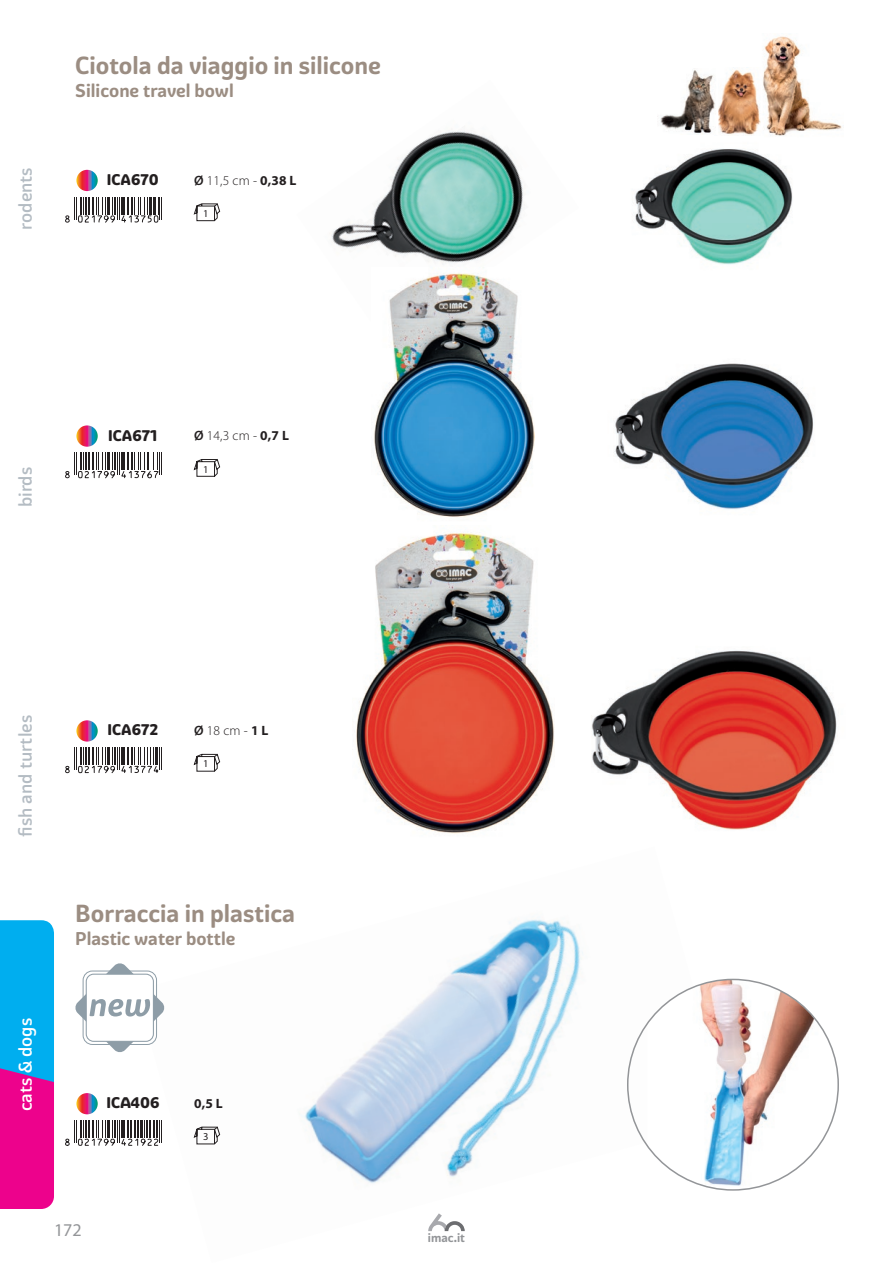
<style>
.page{position:relative;width:893px;height:1263px;background:#fff}
.page>*{position:absolute;margin:0;border:0;box-sizing:border-box;transform-origin:0 0}
.t1{font:700 24px "Graviola Soft";color:#9b8d82}
.t2{font:700 18px "Graviola Soft";color:#9b8d82}
.t3{font:500 18px "Graviola Soft";color:#b4bcc3}
.t4{font:500 18px "Graviola Soft";color:#fff}
.t5{font:18px "Myriad Pro";color:#939598}
.t6{font:800 15px "Graviola Soft";color:#231f20}
.t7{font:300 13.5px "Myriad Pro";letter-spacing:.01em;color:#231f20}
.t8{font:700 13.5px "Myriad Pro";color:#231f20}
.t9{font:700 12px "Graviola Soft";color:#939598}
.t10{font:10.5px "Myriad Pro";color:#231f20}
.s1{font-weight:600}
.s2{font-weight:700}
</style>
<div class="page">
<img style="left:718px;top:69px;width:40px;height:63px">
<img style="left:660px;top:70px;width:55px;height:62px">
<img style="left:758px;top:36px;width:84px;height:96px">
<img style="left:331px;top:129px;width:194px;height:136px">
<img style="left:374px;top:273px;width:160px;height:244px">
<img style="left:356px;top:533px;width:198px;height:301px">
<img style="left:635px;top:132px;width:158px;height:133px">
<img style="left:614px;top:363px;width:200px;height:147px">
<img style="left:592px;top:650px;width:245px;height:180px">
<svg style="left:194px;top:203px;width:26px;height:18px"></svg>
<svg style="left:76px;top:170px;width:22px;height:21px"></svg>
<svg style="left:65px;top:197px;width:97px;height:26px"></svg>
<svg style="left:194px;top:459px;width:26px;height:18px"></svg>
<svg style="left:76px;top:425px;width:22px;height:22px"></svg>
<svg style="left:65px;top:453px;width:97px;height:25px"></svg>
<svg style="left:194px;top:754px;width:26px;height:17px"></svg>
<svg style="left:76px;top:720px;width:22px;height:21px"></svg>
<svg style="left:65px;top:747px;width:97px;height:26px"></svg>
<svg style="left:76px;top:1093px;width:22px;height:21px"></svg>
<svg style="left:65px;top:1120px;width:71px;height:26px"></svg>
<img style="left:136px;top:919px;width:594px;height:313px">
<img style="left:647px;top:979px;width:172px;height:211px">
<svg style="left:75px;top:963px;width:90px;height:90px"></svg>
<div style="left:83px;top:971px;width:74px;height:74px;border:1px solid #8e9da7;border-radius:9px"></div>
<svg style="left:0;top:920px;width:54px;height:289px;background:#6e5ec1"></svg>
<svg style="left:428px;top:1213px;width:37px;height:18px"></svg>
<p class="t3" style="left:14px;top:230px;width:64px;rotate:-90deg">rodents</p>
<p class="t1" style="left:75px;top:51px;width:307px">Ciotola da viaggio in silicone</p>
<p class="t2" style="left:75px;top:79px;width:160px">Silicone travel bowl</p>
<p class="t6" style="left:107px;top:170px;width:53px">ICA670</p>
<p class="t7" style="left:194px;top:173px;width:104px"><span class="s1">Ø</span> 11,5 cm - <span class="s2">0,38 L</span></p>
<p class="t10" style="left:203px;top:207px;width:7px">1</p>
<p class="t3" style="left:14px;top:507px;width:42px;rotate:-90deg">birds</p>
<p class="t6" style="left:108px;top:426px;width:51px">ICA671</p>
<p class="t7" style="left:194px;top:428px;width:96px"><span class="s1">Ø</span> 14,3 cm - <span class="s2">0,7 L</span></p>
<p class="t10" style="left:203px;top:463px;width:7px">1</p>
<p class="t3" style="left:14px;top:837px;width:123px;rotate:-90deg">fish and turtles</p>
<p class="t4" style="left:14px;top:1111px;width:95px;rotate:-90deg">cats &amp; dogs</p>
<p class="t6" style="left:108px;top:720px;width:52px">ICA672</p>
<p class="t7" style="left:194px;top:723px;width:76px"><span class="s1">Ø</span> 18 cm - <span class="s2">1 L</span></p>
<p class="t10" style="left:203px;top:757px;width:7px">1</p>
<p class="t1" style="left:75px;top:898px;width:221px">Borraccia in plastica</p>
<p class="t2" style="left:75px;top:927px;width:162px">Plastic water bottle</p>
<p class="t6" style="left:106px;top:1093px;width:54px">ICA406</p>
<p class="t8" style="left:194px;top:1094px;width:30px">0,5 L</p>
<p class="t10" style="left:203px;top:1130px;width:7px">3</p>
<p class="t5" style="left:54px;top:1219px;width:29px">172</p>
<p class="t9" style="left:428px;top:1230px;width:39px">imac.it</p>
</div>
